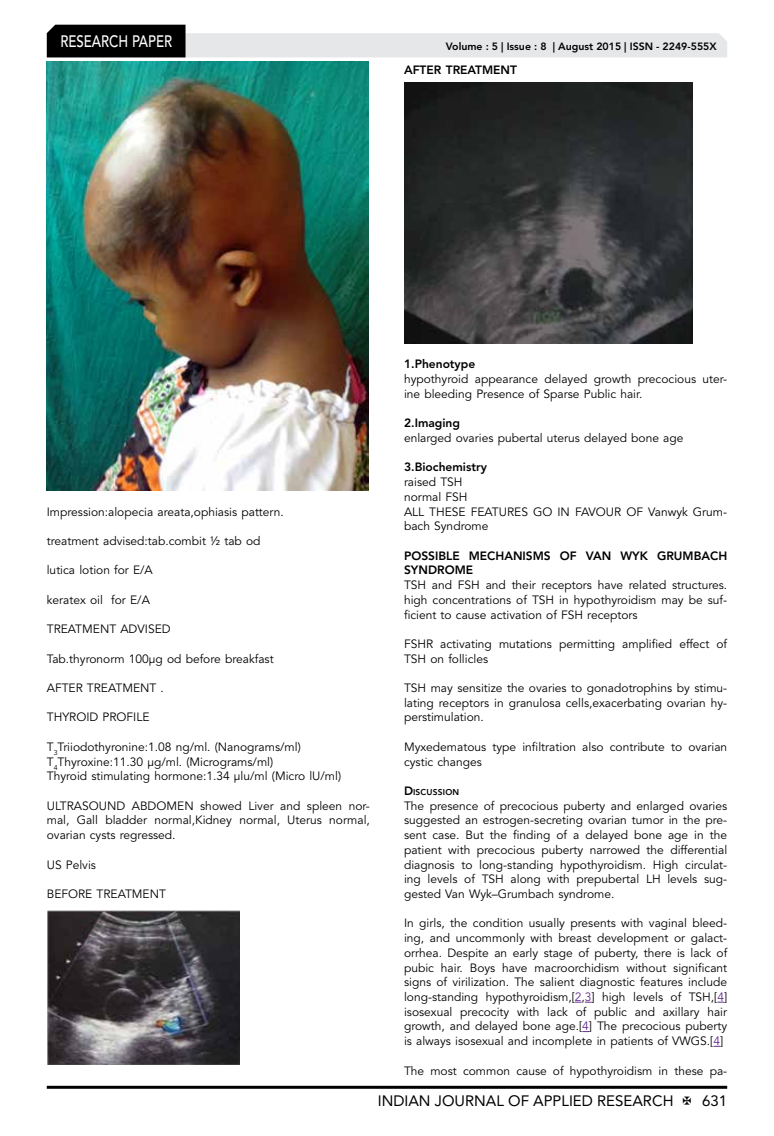
<style>
.page{position:relative;width:774px;height:1136px;background:#fff}
.page>*{position:absolute;margin:0;border:0;box-sizing:border-box;transform-origin:0 0}
.t1{font:500 16.5px "Avenir LT Std";color:#fff;scale:.8 1}
.t2{font:15px "Avenir LT Std";color:#000}
.t3{font:12px/14.7px "Avenir LT Std";color:#000}
.t4{font:800 12px/14.7px "Avenir LT Std";color:#000}
.t5{font:800 10.5px "Avenir LT Std";color:#000}
.t6{font:800 8.4px "Avenir LT Std";letter-spacing:.025em;color:#000}
.s1{font-size:12px}
.s2{color:#642a8f}
</style>
<div class="page">
<hr style="left:47px;top:1085px;width:680px;height:3px;background:#000">
<svg style="left:47px;top:25px;width:680px;height:32px"></svg>
<img style="left:47px;top:61px;width:322px;height:430px">
<img style="left:48px;top:910px;width:192px;height:154px">
<svg style="left:575px;top:1001px;width:16px;height:1px"></svg>
<img style="left:404px;top:83px;width:288px;height:261px">
<h1 class="t1" style="left:60px;top:32px;width:139px">RESEARCH PAPER</h1>
<p class="t5" style="left:446px;top:41px;width:272px">Volume : 5 | Issue : 8 | August 2015 | ISSN - 2249-555X</p>
<p class="t4" style="left:404px;top:63px;width:114px">AFTER TREATMENT</p>
<p class="t3" style="left:47px;top:504px;width:239px">Impression:alopecia areata,ophiasis pattern.</p>
<p class="t3" style="left:47px;top:533px;width:215px">treatment advised:tab.combit ½ tab od</p>
<p class="t3" style="left:47px;top:563px;width:108px">lutica lotion for E/A</p>
<p class="t3" style="left:47px;top:592px;width:105px">keratex oil for E/A</p>
<p class="t3" style="left:47px;top:622px;width:125px">TREATMENT ADVISED</p>
<p class="t3" style="left:47px;top:651px;width:228px">Tab.thyronorm 100µg od before breakfast</p>
<p class="t3" style="left:47px;top:680px;width:119px">AFTER TREATMENT .</p>
<p class="t3" style="left:47px;top:710px;width:104px">THYROID PROFILE</p>
<p class="t3" style="left:47px;top:739px;width:296px">T<sub>3</sub>Triiodothyronine:1.08 ng/ml. (Nanograms/ml)<br>T<sub>4</sub>Thyroxine:11.30 µg/ml. (Micrograms/ml)<br>Thyroid stimulating hormone:1.34 µlu/ml (Micro lU/ml)</p>
<p class="t3" style="left:47px;top:798px;width:325px;text-align:justify">ULTRASOUND ABDOMEN showed Liver and spleen nor&shy;mal, Gall bladder normal,Kidney normal, Uterus normal, ovarian cysts regressed.</p>
<p class="t3" style="left:47px;top:857px;width:51px">US Pelvis</p>
<p class="t3" style="left:47px;top:886px;width:121px">BEFORE TREATMENT</p>
<p class="t4" style="left:404px;top:357px;width:73px">1.Phenotype</p>
<p class="t3" style="left:404px;top:372px;width:325px">hypothyroid appearance delayed growth precocious uter&shy;ine bleeding Presence of Sparse Public hair.</p>
<p class="t4" style="left:404px;top:416px;width:58px">2.Imaging</p>
<p class="t3" style="left:404px;top:431px;width:281px">enlarged ovaries pubertal uterus delayed bone age</p>
<p class="t4" style="left:404px;top:460px;width:84px">3.Biochemistry</p>
<p class="t3" style="left:404px;top:475px;width:325px">raised TSH<br>normal FSH<br>ALL THESE FEATURES GO IN FAVOUR OF Vanwyk Grum&shy;bach Syndrome</p>
<p class="t4" style="left:404px;top:548px;width:325px">POSSIBLE MECHANISMS OF VAN WYK GRUMBACH<br>SYNDROME</p>
<p class="t3" style="left:404px;top:578px;width:325px;text-align:justify">TSH and FSH and their receptors have related structures. high concentrations of TSH in hypothyroidism may be suf&shy;ficient to cause activation of FSH receptors</p>
<p class="t3" style="left:404px;top:636px;width:325px">FSHR activating mutations permitting amplified effect of<br>TSH on follicles</p>
<p class="t3" style="left:404px;top:680px;width:325px;text-align:justify">TSH may sensitize the ovaries to gonadotrophins by stimu&shy;lating receptors in granulosa cells,exacerbating ovarian hy&shy;perstimulation.</p>
<p class="t3" style="left:404px;top:739px;width:325px">Myxedematous type infiltration also contribute to ovarian cystic changes</p>
<p class="t6" style="left:404px;top:787px;width:57px"><span class="s1">D</span>ISCUSSION</p>
<p class="t3" style="left:404px;top:798px;width:325px;text-align:justify">The presence of precocious puberty and enlarged ovaries suggested an estrogen-secreting ovarian tumor in the pre&shy;sent case. But the finding of a delayed bone age in the patient with precocious puberty narrowed the differential diagnosis to long-standing hypothyroidism. High circulat&shy;ing levels of TSH along with prepubertal LH levels sug&shy;gested Van Wyk–Grumbach syndrome.</p>
<p class="t3" style="left:404px;top:916px;width:325px;text-align:justify">In girls, the condition usually presents with vaginal bleed&shy;ing, and uncommonly with breast development or galact&shy;orrhea. Despite an early stage of puberty, there is lack of pubic hair. Boys have macroorchidism without significant signs of virilization. The salient diagnostic features include long-standing hypothyroidism,[<span class="s2">2</span>,<span class="s2">3</span>] high levels of TSH,[<span class="s2">4</span>] isosexual precocity with lack of public and axillary hair growth, and delayed bone age.[<span class="s2">4</span>] The precocious puberty is always isosexual and incomplete in patients of VWGS.[<span class="s2">4</span>]</p>
<p class="t3" style="left:404px;top:1063px;width:325px">The most common cause of hypothyroidism in these pa-</p>
<p class="t2" style="left:378px;top:1091px;width:297px">INDIAN JOURNAL OF APPLIED RESEARCH</p>
<p class="t2" style="left:702px;top:1091px;width:27px">631</p>
</div>
